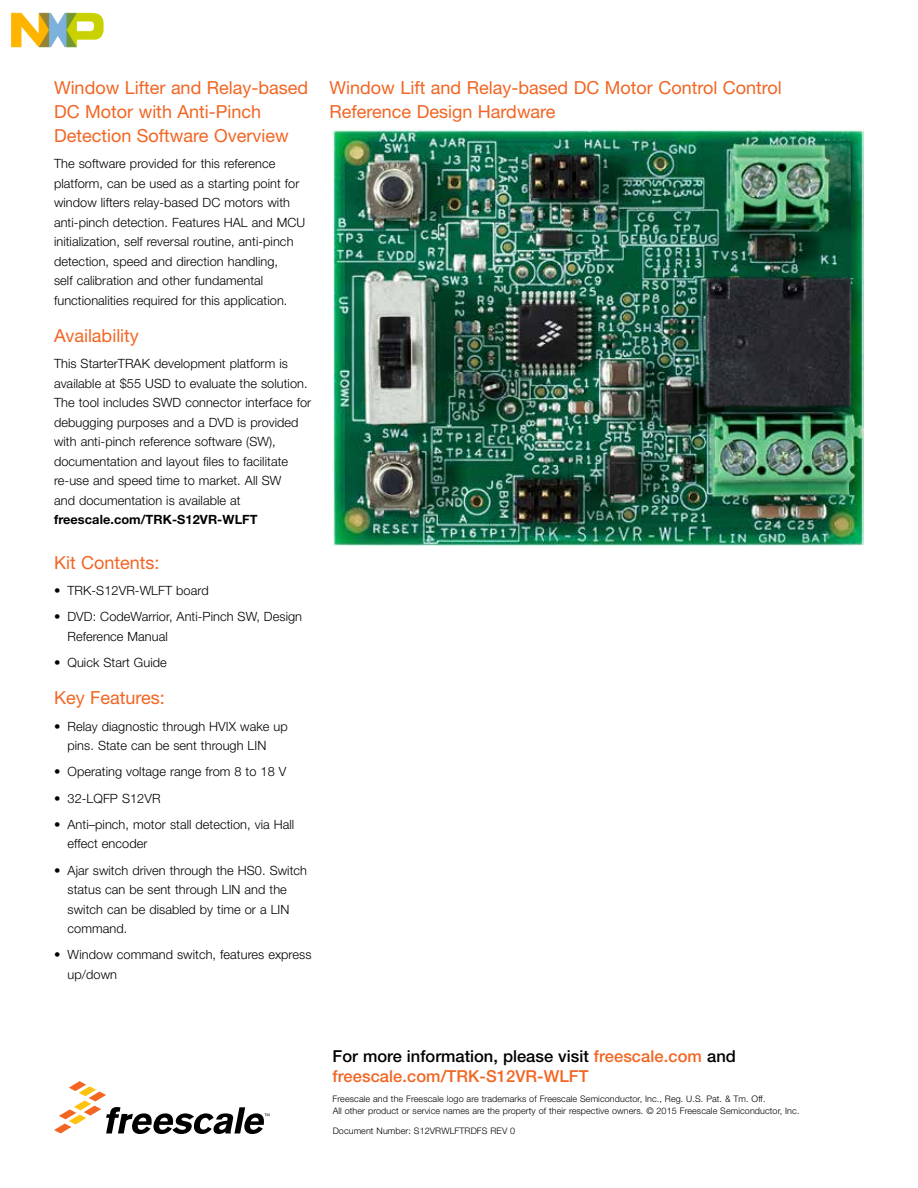
<style>
.page{position:relative;width:918px;height:1188px;background:#fff}
.page>*{position:absolute;margin:0;border:0;box-sizing:border-box;transform-origin:0 0}
.t1{font:18px/24px "Helvetica Neue LT Pro";color:#f26522}
.t2{font:500 16.5px/19.5px "Helvetica Neue LT Pro";color:#f26522}
.t3{font:300 12.75px/19.5px "Helvetica Neue LT Pro";letter-spacing:.005em;color:#000}
.t4{font:700 12.75px "Helvetica Neue LT Pro";letter-spacing:.005em;color:#000}
.t5{font:300 9px/12px "Helvetica Neue LT Pro";letter-spacing:.01em;color:#000}
.s1{color:#000}
</style>
<div class="page">
<svg style="left:54px;top:1081px;width:215px;height:53px"></svg>
<img style="left:333px;top:129px;width:531px;height:416px">
<img style="left:11px;top:12px;width:93px;height:36px">
<h1 class="t1" style="left:54px;top:75px;width:256px">Window Lifter and Relay-based<br>DC Motor with Anti-Pinch<br>Detection Software Overview</h1>
<p class="t3" style="left:54px;top:154px;width:253px">The software provided for this reference platform, can be used as a starting point for window lifters relay-based DC motors with anti-pinch detection. Features HAL and MCU initialization, self reversal routine, anti-pinch detection, speed and direction handling,<br>self calibration and other fundamental functionalities required for this application.</p>
<h1 class="t1" style="left:54px;top:323px;width:86px">Availability</h1>
<p class="t3" style="left:54px;top:354px;width:259px">This StarterTRAK development platform is available at $55 USD to evaluate the solution.<br>The tool includes SWD connector interface for debugging purposes and a DVD is provided with anti-pinch reference software (SW), documentation and layout files to facilitate re-use and speed time to market. All SW<br>and documentation is available at</p>
<p class="t4" style="left:54px;top:512px;width:205px">freescale.com/TRK-S12VR-WLFT</p>
<h1 class="t1" style="left:54px;top:550px;width:107px">Kit Contents:</h1>
<p class="t3" style="left:54px;top:580px;width:156px">• TRK-S12VR-WLFT board</p>
<p class="t3" style="left:68px;top:607px;width:236px;text-indent:-14px">• DVD: CodeWarrior, Anti-Pinch SW, Design<br>Reference Manual</p>
<p class="t3" style="left:54px;top:652px;width:114px">• Quick Start Guide</p>
<h1 class="t1" style="left:54px;top:686px;width:112px">Key Features:</h1>
<p class="t3" style="left:68px;top:716px;width:222px;text-indent:-14px">• Relay diagnostic through HVIX wake up pins. State can be sent through LIN</p>
<p class="t3" style="left:54px;top:762px;width:234px">• Operating voltage range from 8 to 18 V</p>
<p class="t3" style="left:54px;top:788px;width:108px">• 32-LQFP S12VR</p>
<p class="t3" style="left:68px;top:814px;width:228px;text-indent:-14px">• Anti–pinch, motor stall detection, via Hall effect encoder</p>
<p class="t3" style="left:68px;top:860px;width:241px;text-indent:-14px">• Ajar switch driven through the HS0. Switch status can be sent through LIN and the switch can be disabled by time or a LIN command.</p>
<p class="t3" style="left:68px;top:945px;width:245px;text-indent:-14px">• Window command switch, features express up/down</p>
<h1 class="t1" style="left:330px;top:75px;width:454px">Window Lift and Relay-based DC Motor Control Control<br>Reference Design Hardware</h1>
<p class="t2" style="left:333px;top:1046px;width:405px"><span class="s1">For more information, please visit</span> freescale.com <span class="s1">and </span>freescale.com/TRK-S12VR-WLFT</p>
<p class="t5" style="left:333px;top:1093px;width:468px">Freescale and the Freescale logo are trademarks of Freescale Semiconductor, Inc., Reg. U.S. Pat. &amp; Tm. Off.<br>All other product or service names are the property of their respective owners. © 2015 Freescale Semiconductor, Inc.</p>
<p class="t5" style="left:333px;top:1125px;width:184px">Document Number: S12VRWLFTRDFS REV 0</p>
</div>
